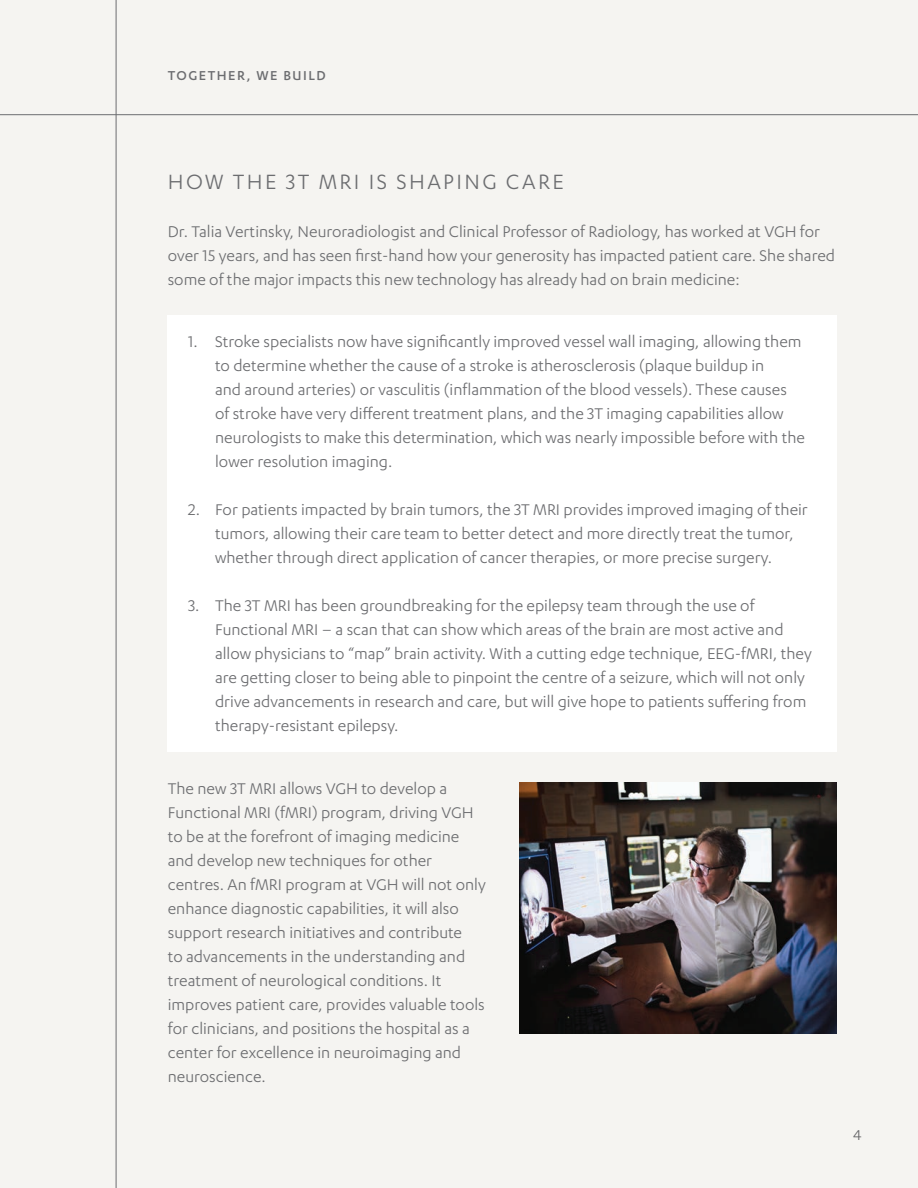
<style>
.page{position:relative;width:918px;height:1188px;background:#f5f4f1}
.page>*{position:absolute;margin:0;border:0;box-sizing:border-box;transform-origin:0 0}
.BODY__WHY{font:24px "Karbon";letter-spacing:.1em;color:#6c6d70}
.BODY__WHY-2{font:18px/24px "Karbon";color:#6c6d70}
.t1{font:16.5px "Karbon";color:#636366}
.BODY__WHY-3{font:500 15px "Karbon";letter-spacing:.1em;color:#6c6d70}
</style>
<div class="page">
<hr style="left:0;top:114px;width:918px;height:1px;background:#6c6d70">
<hr style="left:116px;top:0;width:1px;height:1188px;background:#6c6d70">
<div style="left:168px;top:315px;width:669px;height:436px;background:#fff"></div>
<img style="left:519px;top:782px;width:318px;height:252px">
<p class="BODY__WHY-3" style="left:168px;top:68px;width:159px">TOGETHER, WE BUILD</p>
<p class="BODY__WHY" style="left:168px;top:168px;width:397px">HOW THE 3T MRI IS SHAPING CARE</p>
<p class="BODY__WHY-2" style="left:168px;top:219px;width:669px">Dr. Talia Vertinsky, Neuroradiologist and Clinical Professor of Radiology, has worked at VGH for over 15 years, and has seen first-hand how your generosity has impacted patient care. She shared some of the major impacts this new technology has already had on brain medicine:</p>
<p class="BODY__WHY-2" style="left:215px;top:329px;width:592px;text-indent:-27px">1. Stroke specialists now have significantly improved vessel wall imaging, allowing them to determine whether the cause of a stroke is atherosclerosis (plaque buildup in<br>and around arteries) or vasculitis (inflammation of the blood vessels). These causes of stroke have very different treatment plans, and the 3T imaging capabilities allow neurologists to make this determination, which was nearly impossible before with the lower resolution imaging.</p>
<p class="BODY__WHY-2" style="left:215px;top:497px;width:594px;text-indent:-27px">2. For patients impacted by brain tumors, the 3T MRI provides improved imaging of their tumors, allowing their care team to better detect and more directly treat the tumor, whether through direct application of cancer therapies, or more precise surgery.</p>
<p class="BODY__WHY-2" style="left:215px;top:593px;width:598px;text-indent:-27px">3. The 3T MRI has been groundbreaking for the epilepsy team through the use of Functional MRI – a scan that can show which areas of the brain are most active and allow physicians to “map” brain activity. With a cutting edge technique, EEG-fMRI, they are getting closer to being able to pinpoint the centre of a seizure, which will not only drive advancements in research and care, but will give hope to patients suffering from therapy-resistant epilepsy.</p>
<p class="BODY__WHY-2" style="left:168px;top:776px;width:319px">The new 3T MRI allows VGH to develop a Functional MRI (fMRI) program, driving VGH to be at the forefront of imaging medicine and develop new techniques for other centres. An fMRI program at VGH will not only enhance diagnostic capabilities, it will also support research initiatives and contribute<br>to advancements in the understanding and treatment of neurological conditions. It improves patient care, provides valuable tools for clinicians, and positions the hospital as a center for excellence in neuroimaging and neuroscience.</p>
<p class="t1" style="left:853px;top:1126px;width:10px">4</p>
</div>
